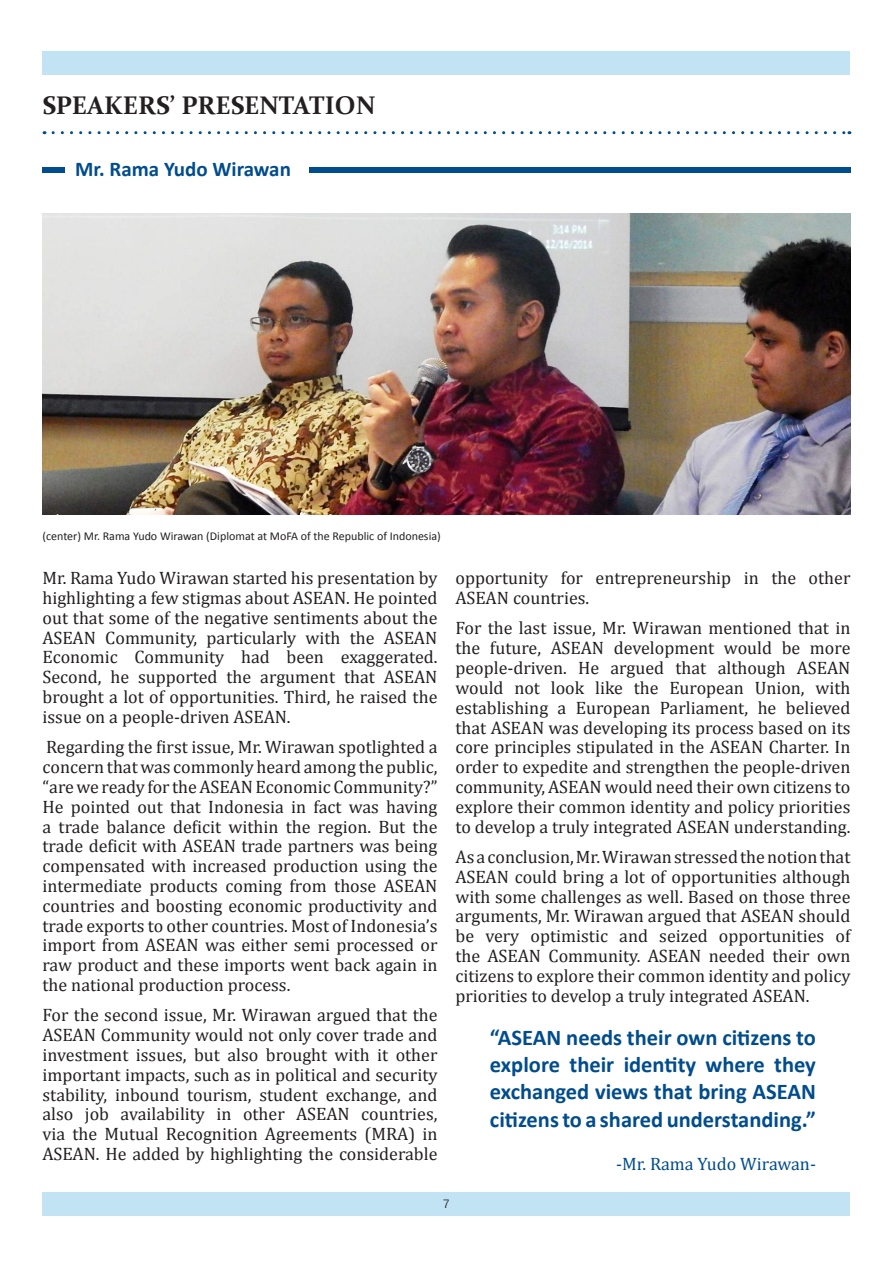
<style>
.page{position:relative;width:893px;height:1263px;background:#fff}
.page>*{position:absolute;margin:0;border:0;box-sizing:border-box;transform-origin:0 0}
.t1{font:700 25.5px "Constantia";color:#231f20}
.t2{font:700 22.5px/27px "Calibri";color:#014c8c;text-align:justify}
.t3{font:700 21px "Calibri";color:#014c8c}
.t4{font:18px/19.8px "Cambria";color:#231f20;text-align:justify}
.t5{font:18px "Cambria";color:#014c8c}
.t6{font:12px "Calibri";color:#231f20}
.t7{font:12px "Kalinga";color:#231f20}
</style>
<div class="page">
<img style="left:43px;top:213px;width:807px;height:301px">
<div style="left:43px;top:1192px;width:807px;height:24px;background:#c1e3f3"></div>
<div style="left:43px;top:51px;width:807px;height:24px;background:#c1e3f3"></div>
<svg style="left:53px;top:131px;width:797px;height:3px"></svg>
<div style="left:309px;top:167px;width:541px;height:5px;background:#014c8c"></div>
<div style="left:43px;top:167px;width:22px;height:5px;background:#014c8c"></div>
<h1 class="t1" style="left:43px;top:88px;width:334px">SPEAKERS’ PRESENTATION</h1>
<p class="t3" style="left:75px;top:155px;width:217px">Mr. Rama Yudo Wirawan</p>
<p class="t6" style="left:43px;top:528px;width:400px">(center) Mr. Rama Yudo Wirawan (Diplomat at MoFA of the Republic of Indonesia)</p>
<p class="t4" style="left:43px;top:568px;width:396px">Mr. Rama Yudo Wirawan started his presentation by highlighting a few stigmas about ASEAN. He pointed out that some of the negative sentiments about the ASEAN Community, particularly with the ASEAN Economic Community had been exaggerated.<br>Second, he supported the argument that ASEAN brought a lot of opportunities. Third, he raised the issue on a people-driven ASEAN.</p>
<p class="t4" style="left:43px;top:737px;width:396px">Regarding the first issue, Mr. Wirawan spotlighted a concern that was commonly heard among the public, “are we ready for the ASEAN Economic Community?” He pointed out that Indonesia in fact was having a trade balance deficit within the region. But the trade deficit with ASEAN trade partners was being compensated with increased production using the intermediate products coming from those ASEAN countries and boosting economic productivity and trade exports to other countries. Most of Indonesia’s import from ASEAN was either semi processed or raw product and these imports went back again in the national production process.</p>
<p class="t4" style="left:43px;top:1005px;width:396px">For the second issue, Mr. Wirawan argued that the ASEAN Community would not only cover trade and investment issues, but also brought with it other important impacts, such as in political and security stability, inbound tourism, student exchange, and also job availability in other ASEAN countries, via the Mutual Recognition Agreements (MRA) in ASEAN. He added by highlighting the considerable</p>
<p class="t4" style="left:455px;top:568px;width:396px">opportunity for entrepreneurship in the other<br>ASEAN countries.</p>
<p class="t4" style="left:455px;top:618px;width:396px">For the last issue, Mr. Wirawan mentioned that in the future, ASEAN development would be more people-driven. He argued that although ASEAN would not look like the European Union, with establishing a European Parliament, he believed that ASEAN was developing its process based on its core principles stipulated in the ASEAN Charter. In order to expedite and strengthen the people-driven community, ASEAN would need their own citizens to explore their common identity and policy priorities to develop a truly integrated ASEAN understanding.</p>
<p class="t4" style="left:455px;top:847px;width:396px">As a conclusion, Mr. Wirawan stressed the notion that ASEAN could bring a lot of opportunities although with some challenges as well. Based on those three arguments, Mr. Wirawan argued that ASEAN should be very optimistic and seized opportunities of the ASEAN Community. ASEAN needed their own citizens to explore their common identity and policy priorities to develop a truly integrated ASEAN.</p>
<p class="t2" style="left:490px;top:1024px;width:327px">“ASEAN needs their own citizens to explore their identity where they exchanged views that bring ASEAN citizens to a shared understanding.”</p>
<p class="t5" style="left:616px;top:1153px;width:201px">-Mr. Rama Yudo Wirawan-</p>
<p class="t7" style="left:443px;top:1196px;width:8px">7</p>
</div>
